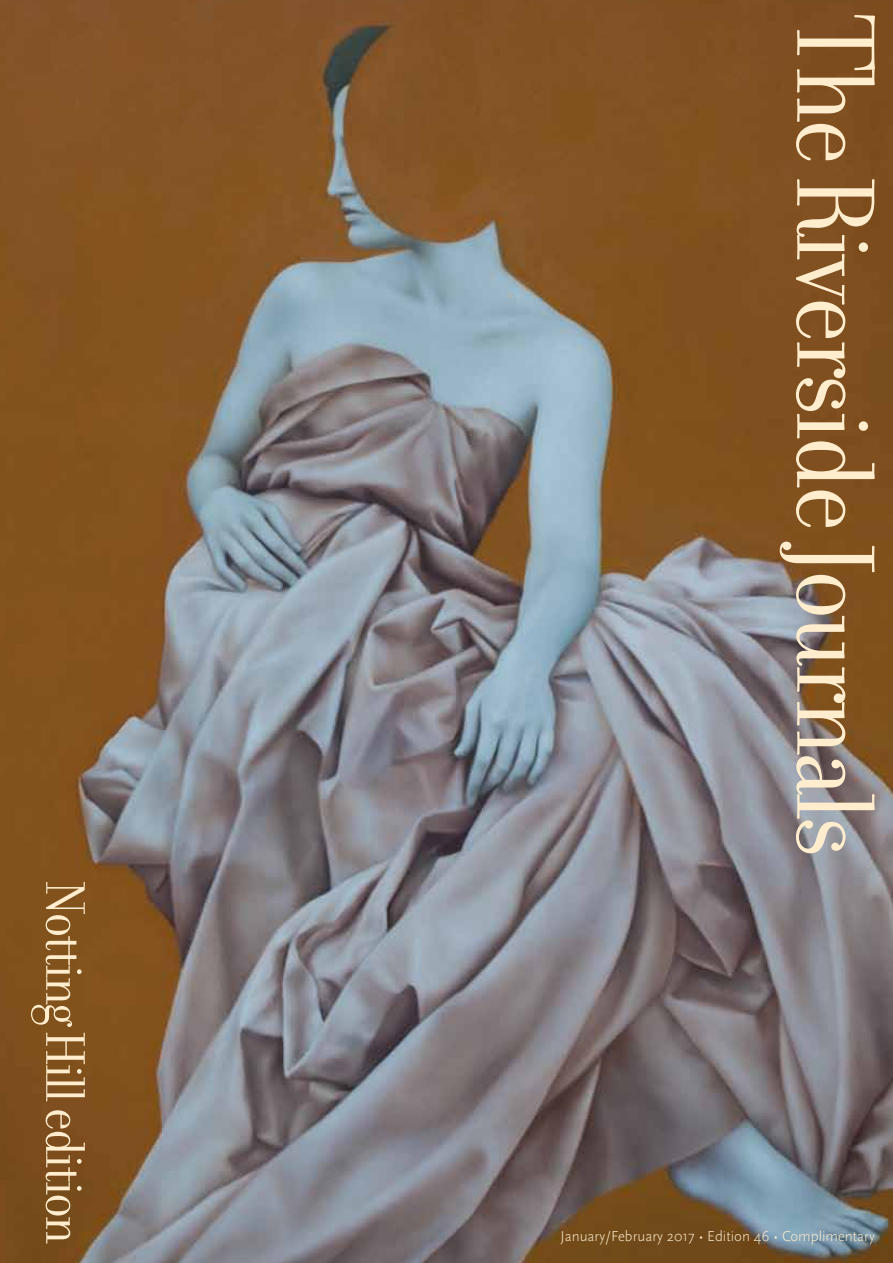
<style>
.page{position:relative;width:893px;height:1263px;background:#fff}
.page>*{position:absolute;margin:0;border:0;box-sizing:border-box;transform-origin:0 0}
.t1{font:120px "Filosofia Grand";letter-spacing:-.03em;color:#ffedce}
.t2{font:60px "Filosofia Grand";letter-spacing:-.03em;color:#ffedce}
.t3{font:300 15px "Scala Sans";color:#ffedce}
</style>
<div class="page">
<img style="left:0;top:0;width:893px;height:1263px">
<h2 class="t2" style="left:97px;top:881px;width:364px;rotate:90deg">Notting Hill edition</h2>
<h1 class="t1" style="left:899px;top:14px;width:844px;rotate:90deg">The Riverside Journals</h1>
<p class="t3" style="left:560px;top:1228px;width:316px">January/February 2017 • Edition 46 • Complimentary</p>
</div>
